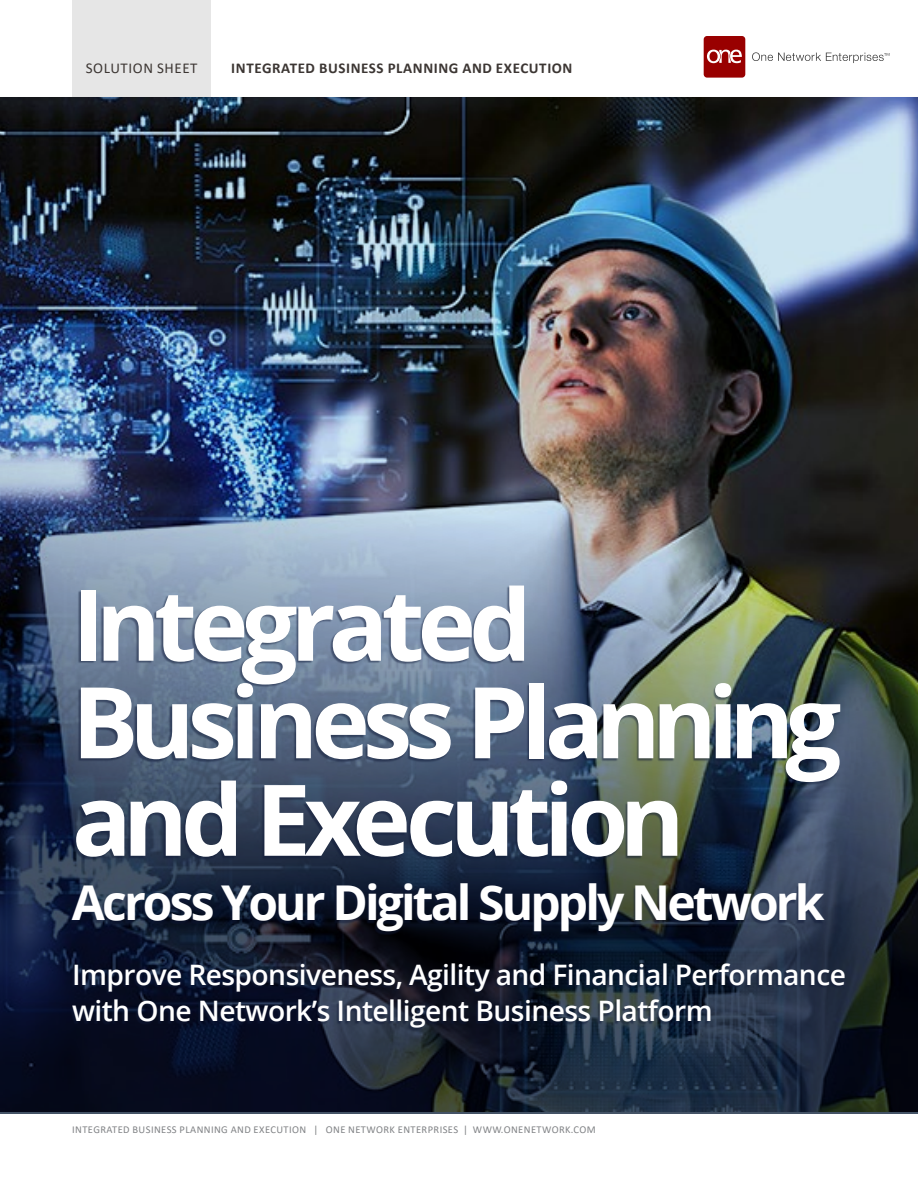
<style>
.page{position:relative;width:918px;height:1188px;background:#fff}
.page>*{position:absolute;margin:0;border:0;box-sizing:border-box;transform-origin:0 0}
.t1{font:700 99px/97.5px "Open Sans";letter-spacing:-.07em;color:#fff}
.t2{font:700 48px "Open Sans";letter-spacing:-.06em;color:#fff}
.t3{font:600 28.2px/36.9px "Open Sans";letter-spacing:-.02em;color:#fff}
.t4{font:700 15px "Calibri";letter-spacing:.04em;color:#3c3633}
.t5{font:15px "Calibri";letter-spacing:.04em;color:#3c3633}
.t6{font:10.5px "Calibri";letter-spacing:.04em;color:#808285}
</style>
<div class="page">
<div style="left:72px;top:0;width:138px;height:98px;background:#e6e6e6"></div>
<hr style="left:0;top:97px;width:918px;height:1px;background:#a7a9ac">
<svg style="left:752px;top:52px;width:137px;height:11px"></svg>
<div style="left:704px;top:36px;width:41px;height:42px;background:#900;border-radius:3px"></div>
<svg style="left:707px;top:50px;width:35px;height:13px"></svg>
<img style="left:0;top:98px;width:918px;height:1015px">
<div style="left:69px;top:587px;width:771px;height:348px;background:#0f1937;opacity:.5"></div>
<div style="left:69px;top:964px;width:775px;height:67px;background:#0f1937;opacity:.5"></div>
<p class="t5" style="left:86px;top:58px;width:113px">SOLUTION SHEET</p>
<p class="t4" style="left:231px;top:58px;width:343px">INTEGRATED BUSINESS PLANNING AND EXECUTION</p>
<h1 class="t1" style="left:72px;top:574px;width:771px">Integrated<br>Business Planning and Execution</h1>
<h2 class="t2" style="left:72px;top:869px;width:754px">Across Your Digital Supply Network</h2>
<p class="t3" style="left:72px;top:955px;width:775px">Improve Responsiveness, Agility and Financial Performance with One Network’s Intelligent Business Platform</p>
<p class="t6" style="left:72px;top:1122px;width:525px">INTEGRATED BUSINESS PLANNING AND EXECUTION | ONE NETWORK ENTERPRISES | WWW.ONENETWORK.COM</p>
</div>
